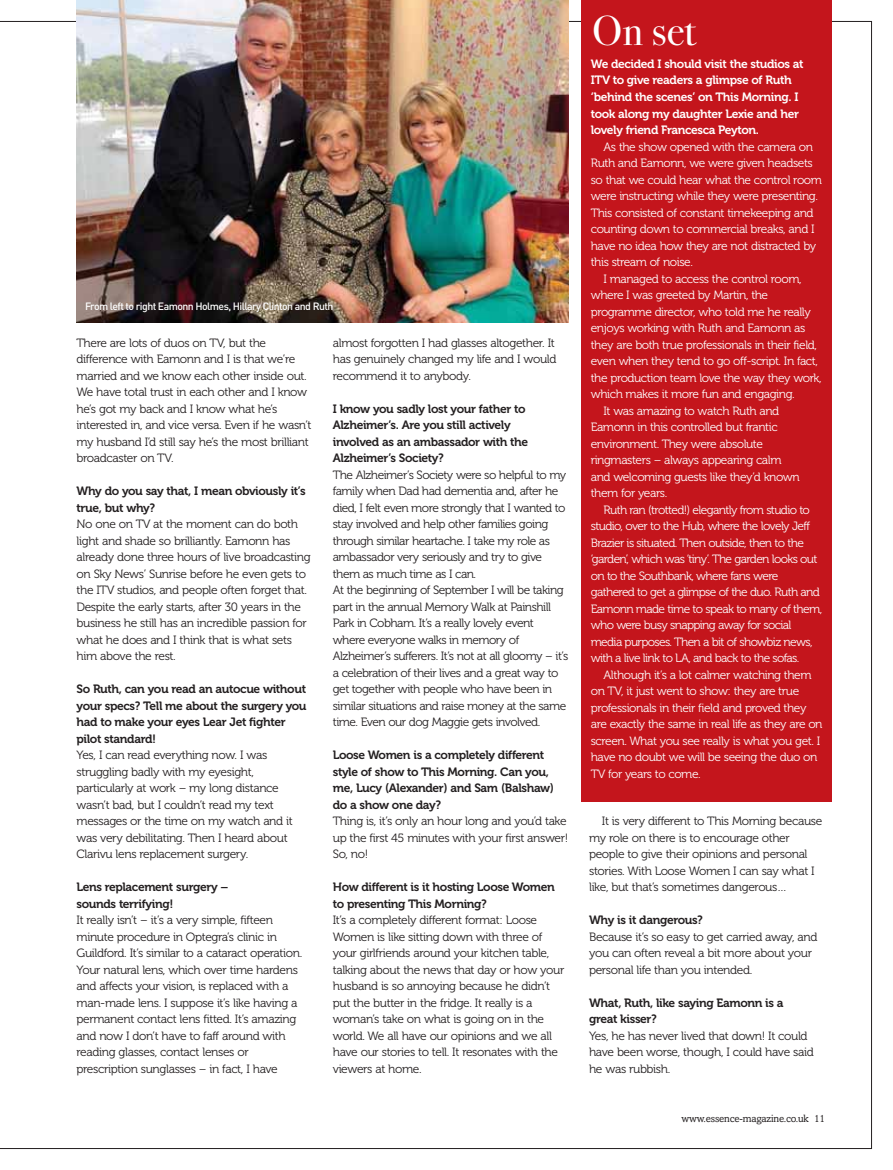
<style>
.page{position:relative;width:893px;height:1170px;background:#fff}
.page>*{position:absolute;margin:0;border:0;box-sizing:border-box;transform-origin:0 0}
.t1{font:42px "Bodoni Svty Two ITCTT Book";color:#fff}
.t2{font:12px/16.5px "Museo 300";letter-spacing:-.03em;color:#231f20}
.t3{font:12px "Museo 300";letter-spacing:-.035em;color:#fff}
.t4{font:12px/16.5px "Museo 700";letter-spacing:-.03em;color:#231f20}
.t5{font:12px "Museo 300";letter-spacing:-.055em;color:#fff}
.t6{font:12px/16.5px "Museo 700";letter-spacing:-.03em;color:#fff}
.t7{font:500 10.5px "DIN";letter-spacing:-.055em;color:#fff}
.t8{font:10.5px "Amasis";letter-spacing:-.015em;color:#231f20}
</style>
<div class="page">
<img style="left:77px;top:0;width:492px;height:322px">
<div style="left:581px;top:0;width:251px;height:801px;background:#c4151c"></div>
<p class="t7" style="left:85px;top:303px;width:250px">From left to right Eamonn Holmes, Hillary Clinton and Ruth</p>
<p class="t2" style="left:77px;top:335px;width:237px">There are lots of duos on TV, but the difference with Eamonn and I is that we’re married and we know each other inside out.<br>We have total trust in each other and I know he’s got my back and I know what he’s interested in, and vice versa. Even if he wasn’t my husband I’d still say he’s the most brilliant broadcaster on TV.</p>
<p class="t4" style="left:77px;top:484px;width:231px">Why do you say that, I mean obviously it’s true, but why?</p>
<p class="t2" style="left:77px;top:517px;width:236px">No one on TV at the moment can do both light and shade so brilliantly. Eamonn has already done three hours of live broadcasting on Sky News’ Sunrise before he even gets to the ITV studios, and people often forget that.<br>Despite the early starts, after 30 years in the business he still has an incredible passion for what he does and I think that is what sets him above the rest.</p>
<p class="t4" style="left:77px;top:682px;width:232px">So Ruth, can you read an autocue without your specs? Tell me about the surgery you had to make your eyes Lear Jet fighter pilot standard!</p>
<p class="t2" style="left:77px;top:748px;width:218px">Yes, I can read everything now. I was struggling badly with my eyesight, particularly at work – my long distance wasn’t bad, but I couldn’t read my text messages or the time on my watch and it was very debilitating. Then I heard about Clarivu lens replacement surgery.</p>
<p class="t4" style="left:77px;top:880px;width:153px">Lens replacement surgery – sounds terrifying!</p>
<p class="t2" style="left:77px;top:913px;width:227px">It really isn’t – it’s a very simple, fifteen minute procedure in Optegra’s clinic in Guildford. It’s similar to a cataract operation.<br>Your natural lens, which over time hardens and affects your vision, is replaced with a man-made lens. I suppose it’s like having a permanent contact lens fitted. It’s amazing and now I don’t have to faff around with reading glasses, contact lenses or prescription sunglasses – in fact, I have</p>
<p class="t2" style="left:333px;top:335px;width:225px">almost forgotten I had glasses altogether. It has genuinely changed my life and I would recommend it to anybody.</p>
<p class="t4" style="left:333px;top:401px;width:197px">I know you sadly lost your father to<br>Alzheimer’s. Are you still actively involved as an ambassador with the<br>Alzheimer’s Society?</p>
<p class="t2" style="left:333px;top:467px;width:237px">The Alzheimer’s Society were so helpful to my family when Dad had dementia and, after he died, I felt even more strongly that I wanted to stay involved and help other families going through similar heartache. I take my role as ambassador very seriously and try to give them as much time as I can.<br>At the beginning of September I will be taking part in the annual Memory Walk at Painshill Park in Cobham. It’s a really lovely event where everyone walks in memory of Alzheimer’s sufferers. It’s not at all gloomy – it’s a celebration of their lives and a great way to get together with people who have been in similar situations and raise money at the same time. Even our dog Maggie gets involved.</p>
<p class="t4" style="left:333px;top:748px;width:223px">Loose Women is a completely different style of show to This Morning. Can you, me, Lucy (Alexander) and Sam (Balshaw) do a show one day?</p>
<p class="t2" style="left:333px;top:814px;width:237px">Thing is, it’s only an hour long and you’d take up the first 45 minutes with your first answer!<br>So, no!</p>
<p class="t4" style="left:333px;top:880px;width:223px">How different is it hosting Loose Women to presenting This Morning?</p>
<p class="t2" style="left:333px;top:913px;width:233px">It’s a completely different format: Loose Women is like sitting down with three of your girlfriends around your kitchen table, talking about the news that day or how your husband is so annoying because he didn’t put the butter in the fridge. It really is a woman’s take on what is going on in the world. We all have our opinions and we all have our stories to tell. It resonates with the viewers at home.</p>
<h1 class="t1" style="left:592px;top:16px;width:105px">On set</h1>
<p class="t6" style="left:591px;top:57px;width:214px">We decided I should visit the studios at ITV to give readers a glimpse of Ruth ‘behind the scenes’ on This Morning. I took along my daughter Lexie and her lovely friend Francesca Peyton.</p>
<p class="t3" style="left:603px;top:142px;width:211px">As the show opened with the camera on</p>
<p class="t3" style="left:591px;top:158px;width:224px">Ruth and Eamonn, we were given headsets</p>
<p class="t3" style="left:591px;top:175px;width:233px">so that we could hear what the control room</p>
<p class="t3" style="left:591px;top:191px;width:229px">were instructing while they were presenting.</p>
<p class="t3" style="left:591px;top:208px;width:224px">This consisted of constant timekeeping and</p>
<p class="t3" style="left:591px;top:224px;width:225px">counting down to commercial breaks, and I</p>
<p class="t3" style="left:591px;top:241px;width:227px">have no idea how they are not distracted by</p>
<p class="t3" style="left:591px;top:257px;width:104px">this stream of noise.</p>
<p class="t3" style="left:603px;top:274px;width:200px">I managed to access the control room,</p>
<p class="t3" style="left:591px;top:290px;width:179px">where I was greeted by Martin, the</p>
<p class="t3" style="left:591px;top:307px;width:222px">programme director, who told me he really</p>
<p class="t3" style="left:591px;top:323px;width:216px">enjoys working with Ruth and Eamonn as</p>
<p class="t3" style="left:591px;top:340px;width:228px">they are both true professionals in their field,</p>
<p class="t3" style="left:591px;top:356px;width:229px">even when they tend to go off-script. In fact,</p>
<p class="t3" style="left:591px;top:373px;width:232px">the production team love the way they work,</p>
<p class="t3" style="left:591px;top:389px;width:206px">which makes it more fun and engaging.</p>
<p class="t3" style="left:603px;top:406px;width:177px">It was amazing to watch Ruth and</p>
<p class="t3" style="left:591px;top:422px;width:188px">Eamonn in this controlled but frantic</p>
<p class="t3" style="left:591px;top:439px;width:174px">environment. They were absolute</p>
<p class="t3" style="left:591px;top:455px;width:192px">ringmasters – always appearing calm</p>
<p class="t3" style="left:591px;top:472px;width:210px">and welcoming guests like they’d known</p>
<p class="t3" style="left:591px;top:488px;width:78px">them for years.</p>
<p class="t5" style="left:603px;top:505px;width:208px">Ruth ran (trotted!) elegantly from studio to</p>
<p class="t5" style="left:591px;top:521px;width:221px">studio, over to the Hub, where the lovely Jeff</p>
<p class="t5" style="left:591px;top:538px;width:215px">Brazier is situated. Then outside, then to the</p>
<p class="t5" style="left:591px;top:554px;width:228px">‘garden’, which was ‘tiny’. The garden looks out</p>
<p class="t5" style="left:591px;top:571px;width:189px">on to the Southbank, where fans were</p>
<p class="t5" style="left:591px;top:587px;width:231px">gathered to get a glimpse of the duo. Ruth and</p>
<p class="t5" style="left:591px;top:604px;width:233px">Eamonn made time to speak to many of them,</p>
<p class="t5" style="left:591px;top:620px;width:202px">who were busy snapping away for social</p>
<p class="t5" style="left:591px;top:637px;width:223px">media purposes. Then a bit of showbiz news,</p>
<p class="t5" style="left:591px;top:653px;width:210px">with a live link to LA, and back to the sofas.</p>
<p class="t3" style="left:603px;top:670px;width:210px">Although it’s a lot calmer watching them</p>
<p class="t3" style="left:591px;top:686px;width:210px">on TV, it just went to show: they are true</p>
<p class="t3" style="left:591px;top:703px;width:217px">professionals in their field and proved they</p>
<p class="t3" style="left:591px;top:719px;width:233px">are exactly the same in real life as they are on</p>
<p class="t3" style="left:591px;top:736px;width:231px">screen. What you see really is what you get. I</p>
<p class="t3" style="left:591px;top:752px;width:228px">have no doubt we will be seeing the duo on</p>
<p class="t3" style="left:591px;top:769px;width:111px">TV for years to come.</p>
<p class="t2" style="left:589px;top:814px;width:235px;text-indent:13px">It is very different to This Morning because my role on there is to encourage other people to give their opinions and personal stories. With Loose Women I can say what I like, but that’s sometimes dangerous…</p>
<p class="t4" style="left:589px;top:913px;width:115px">Why is it dangerous?</p>
<p class="t2" style="left:589px;top:929px;width:230px">Because it’s so easy to get carried away, and you can often reveal a bit more about your personal life than you intended.</p>
<p class="t4" style="left:589px;top:995px;width:196px">What, Ruth, like saying Eamonn is a great kisser?</p>
<p class="t2" style="left:589px;top:1028px;width:226px">Yes, he has never lived that down! It could have been worse, though, I could have said he was rubbish.</p>
<p class="t8" style="left:681px;top:1112px;width:145px">www.essence-magazine.co.uk 11</p>
</div>
